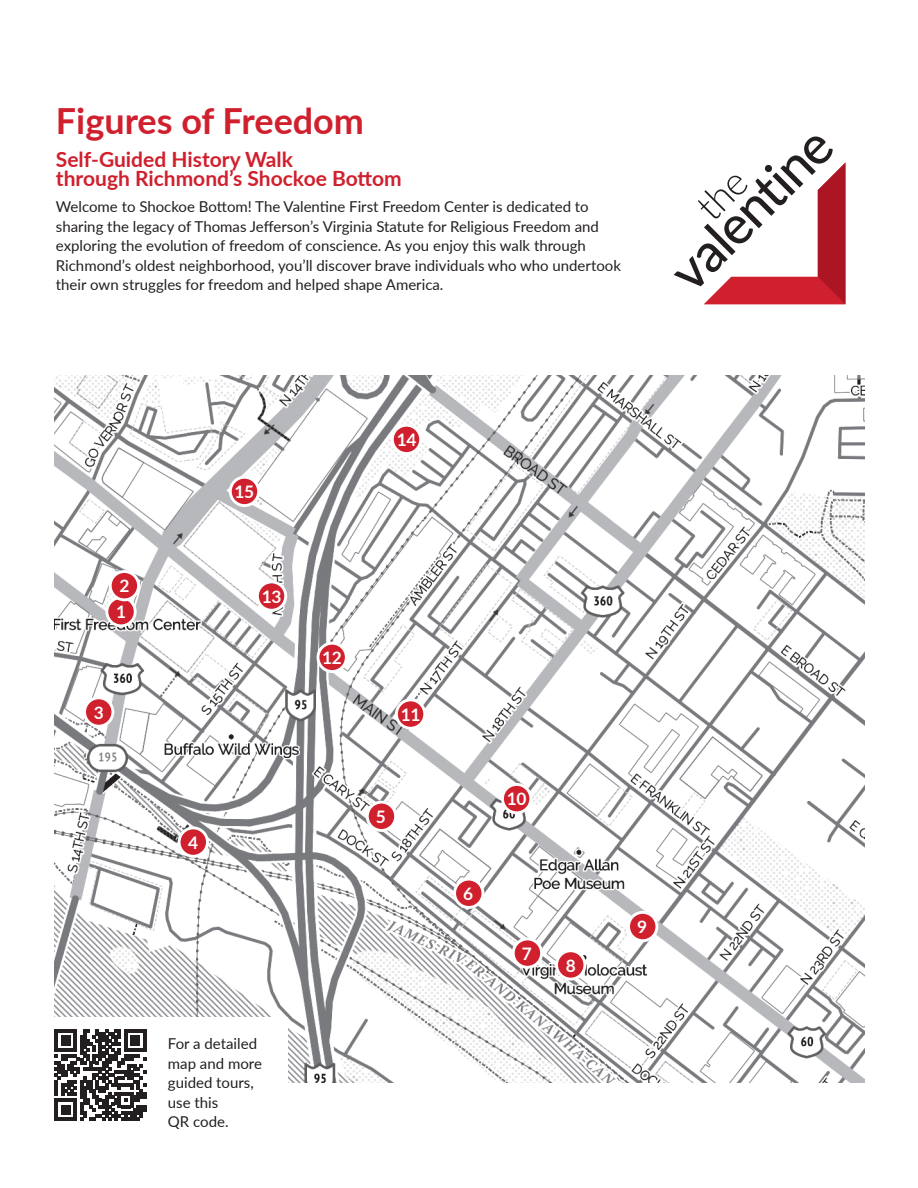
<style>
.page{position:relative;width:918px;height:1188px;background:#fff}
.page>*{position:absolute;margin:0;border:0;box-sizing:border-box;transform-origin:0 0}
.t1{font:700 36px "Lato";color:#d0202e}
.t2{font:700 21px/19.5px "Lato";color:#d0202e}
.t3{font:700 17.25px "Lato";letter-spacing:-.02em;color:#fff}
.t4{font:15px/19.5px "Lato";color:#231f20}
</style>
<div class="page">
<svg style="left:674px;top:137px;width:171px;height:167px"></svg>
<img style="left:55px;top:376px;width:810px;height:706px">
<div style="left:107px;top:598px;width:28px;height:28px;background:#d0202e;border-radius:50%"></div>
<div style="left:105px;top:596px;width:32px;height:31px;border:3px solid #fff;border-radius:50%"></div>
<div style="left:110px;top:572px;width:29px;height:28px;background:#d0202e;border-radius:50%"></div>
<div style="left:109px;top:570px;width:31px;height:31px;border:3px solid #fff;border-radius:50%"></div>
<div style="left:85px;top:698px;width:28px;height:28px;background:#d0202e;border-radius:50%"></div>
<div style="left:83px;top:696px;width:31px;height:32px;border:3px solid #fff;border-radius:50%"></div>
<div style="left:179px;top:828px;width:28px;height:28px;background:#d0202e;border-radius:50%"></div>
<div style="left:178px;top:826px;width:31px;height:32px;border:3px solid #fff;border-radius:50%"></div>
<div style="left:367px;top:802px;width:29px;height:28px;background:#d0202e;border-radius:50%"></div>
<div style="left:366px;top:801px;width:31px;height:31px;border:3px solid #fff;border-radius:50%"></div>
<div style="left:455px;top:879px;width:28px;height:28px;background:#d0202e;border-radius:50%"></div>
<div style="left:453px;top:878px;width:31px;height:31px;border:3px solid #fff;border-radius:50%"></div>
<div style="left:513px;top:939px;width:29px;height:28px;background:#d0202e;border-radius:50%"></div>
<div style="left:512px;top:938px;width:31px;height:31px;border:3px solid #fff;border-radius:50%"></div>
<div style="left:557px;top:951px;width:28px;height:28px;background:#d0202e;border-radius:50%"></div>
<div style="left:555px;top:949px;width:31px;height:32px;border:3px solid #fff;border-radius:50%"></div>
<div style="left:629px;top:912px;width:28px;height:29px;background:#d0202e;border-radius:50%"></div>
<div style="left:627px;top:911px;width:31px;height:31px;border:3px solid #fff;border-radius:50%"></div>
<div style="left:502px;top:784px;width:29px;height:29px;background:#d0202e;border-radius:50%"></div>
<div style="left:501px;top:783px;width:31px;height:31px;border:3px solid #fff;border-radius:50%"></div>
<div style="left:396px;top:700px;width:29px;height:28px;background:#d0202e;border-radius:50%"></div>
<div style="left:395px;top:698px;width:31px;height:32px;border:3px solid #fff;border-radius:50%"></div>
<div style="left:318px;top:643px;width:28px;height:29px;background:#d0202e;border-radius:50%"></div>
<div style="left:317px;top:642px;width:31px;height:31px;border:3px solid #fff;border-radius:50%"></div>
<div style="left:392px;top:425px;width:29px;height:29px;background:#d0202e;border-radius:50%"></div>
<div style="left:391px;top:424px;width:31px;height:31px;border:3px solid #fff;border-radius:50%"></div>
<div style="left:257px;top:582px;width:29px;height:28px;background:#d0202e;border-radius:50%"></div>
<div style="left:256px;top:580px;width:31px;height:32px;border:3px solid #fff;border-radius:50%"></div>
<div style="left:230px;top:477px;width:29px;height:29px;background:#d0202e;border-radius:50%"></div>
<div style="left:229px;top:476px;width:31px;height:31px;border:3px solid #fff;border-radius:50%"></div>
<div style="left:42px;top:1017px;width:245px;height:117px;background:#fff"></div>
<svg style="left:55px;top:1029px;width:91px;height:92px"></svg>
<h1 class="t1" style="left:56px;top:94px;width:310px">Figures of Freedom</h1>
<h2 class="t2" style="left:56px;top:148px;width:347px">Self-Guided History Walk<br>through Richmond’s Shockoe Bottom</h2>
<p class="t4" style="left:56px;top:197px;width:567px">Welcome to Shockoe Bottom! The Valentine First Freedom Center is dedicated to sharing the legacy of Thomas Jefferson’s Virginia Statute for Religious Freedom and exploring the evolution of freedom of conscience. As you enjoy this walk through Richmond’s oldest neighborhood, you’ll discover brave individuals who who undertook their own struggles for freedom and helped shape America.</p>
<p class="t3" style="left:119px;top:573px;width:12px">2</p>
<p class="t3" style="left:116px;top:599px;width:12px">1</p>
<p class="t3" style="left:94px;top:700px;width:12px">3</p>
<p class="t3" style="left:235px;top:479px;width:21px">15</p>
<p class="t3" style="left:262px;top:584px;width:21px">13</p>
<p class="t3" style="left:188px;top:830px;width:12px">4</p>
<p class="t3" style="left:397px;top:427px;width:21px">14</p>
<p class="t3" style="left:322px;top:645px;width:21px">12</p>
<p class="t3" style="left:401px;top:702px;width:21px">11</p>
<p class="t3" style="left:376px;top:804px;width:12px">5</p>
<p class="t4" style="left:168px;top:1034px;width:96px">For a detailed map and more guided tours, use this<br>QR code.</p>
<p class="t3" style="left:463px;top:881px;width:12px">6</p>
<p class="t3" style="left:507px;top:786px;width:21px">10</p>
<p class="t3" style="left:522px;top:941px;width:12px">7</p>
<p class="t3" style="left:566px;top:953px;width:12px">8</p>
<p class="t3" style="left:637px;top:914px;width:12px">9</p>
</div>
